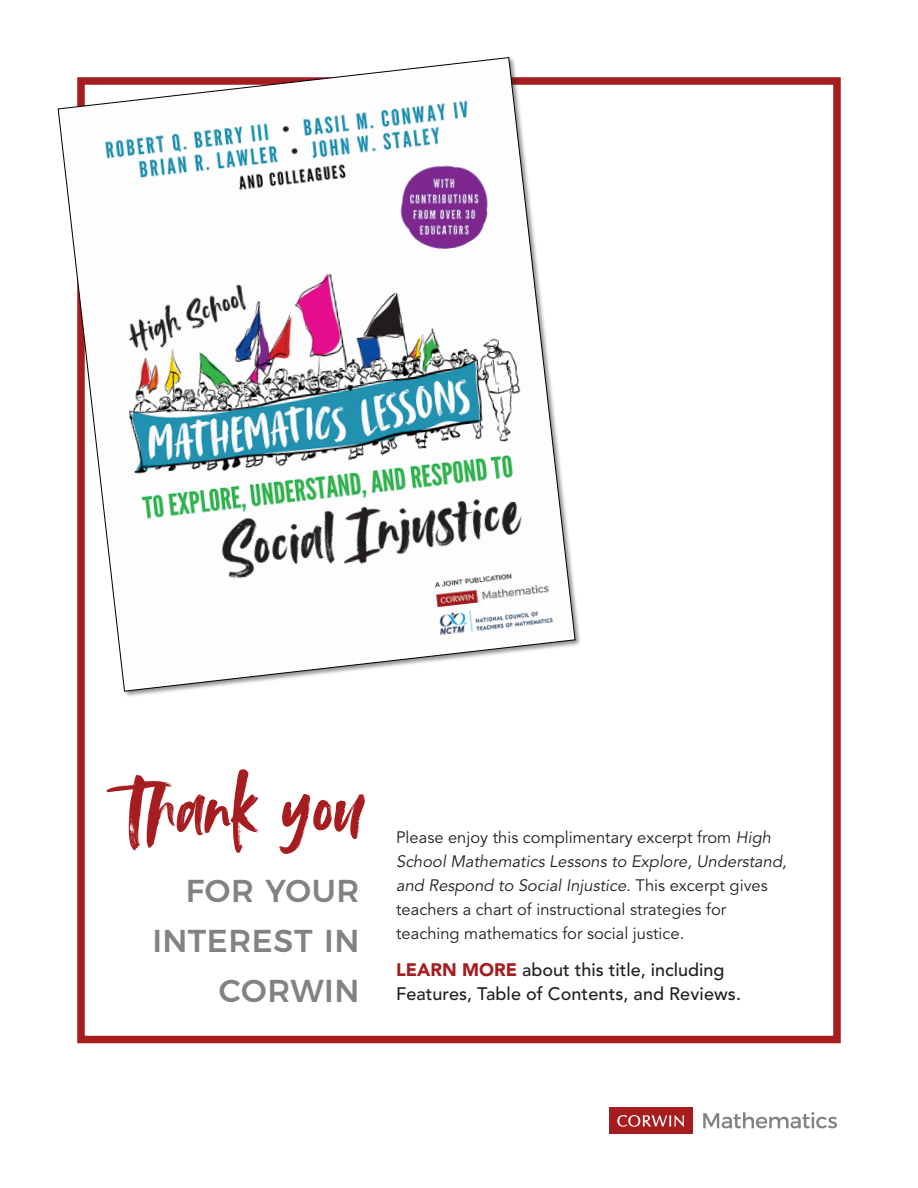
<style>
.page{position:relative;width:918px;height:1188px;background:#fff}
.page>*{position:absolute;margin:0;border:0;box-sizing:border-box;transform-origin:0 0}
.t1{font:86.55px "Avallon Alt";color:#a61c1f}
.t2{font:500 31.65px/50.2px "Montserrat";letter-spacing:.015em;color:#808285;text-align:right}
.body_copy{font:500 18px/24px "Avenir LT Std";color:#231f20}
.body_copy-2{font:16.5px/24px "Avenir LT Std";color:#231f20}
.s1{font-style:italic}
.s2{font-weight:900;color:#a61c1f}
</style>
<div class="page">
<div style="left:77px;top:77px;width:764px;height:966px;border:8px solid #a61c1f"></div>
<div style="left:57px;top:56px;width:525px;height:642px;background:#fff"></div>
<svg style="left:58px;top:57px;width:517px;height:635px"></svg>
<svg style="left:703px;top:1112px;width:134px;height:16px"></svg>
<div style="left:609px;top:1108px;width:84px;height:26px;background:#a61c1f"></div>
<svg style="left:617px;top:1115px;width:67px;height:12px"></svg>
<p class="t1" style="left:125px;top:750px;width:240px">Thank you</p>
<p class="t2" style="left:152px;top:863px;width:209px">FOR YOUR<br>INTEREST IN<br>CORWIN</p>
<p class="body_copy-2" style="left:396px;top:826px;width:392px">Please enjoy this complimentary excerpt from <span class="s1">High School Mathematics Lessons to Explore, Understand, and Respond to Social Injustice</span>. This excerpt gives teachers a chart of instructional strategies for teaching mathematics for social justice.</p>
<p class="body_copy" style="left:396px;top:958px;width:346px"><span class="s2">LEARN MORE</span> about this title, including<br>Features, Table of Contents, and Reviews.</p>
</div>
